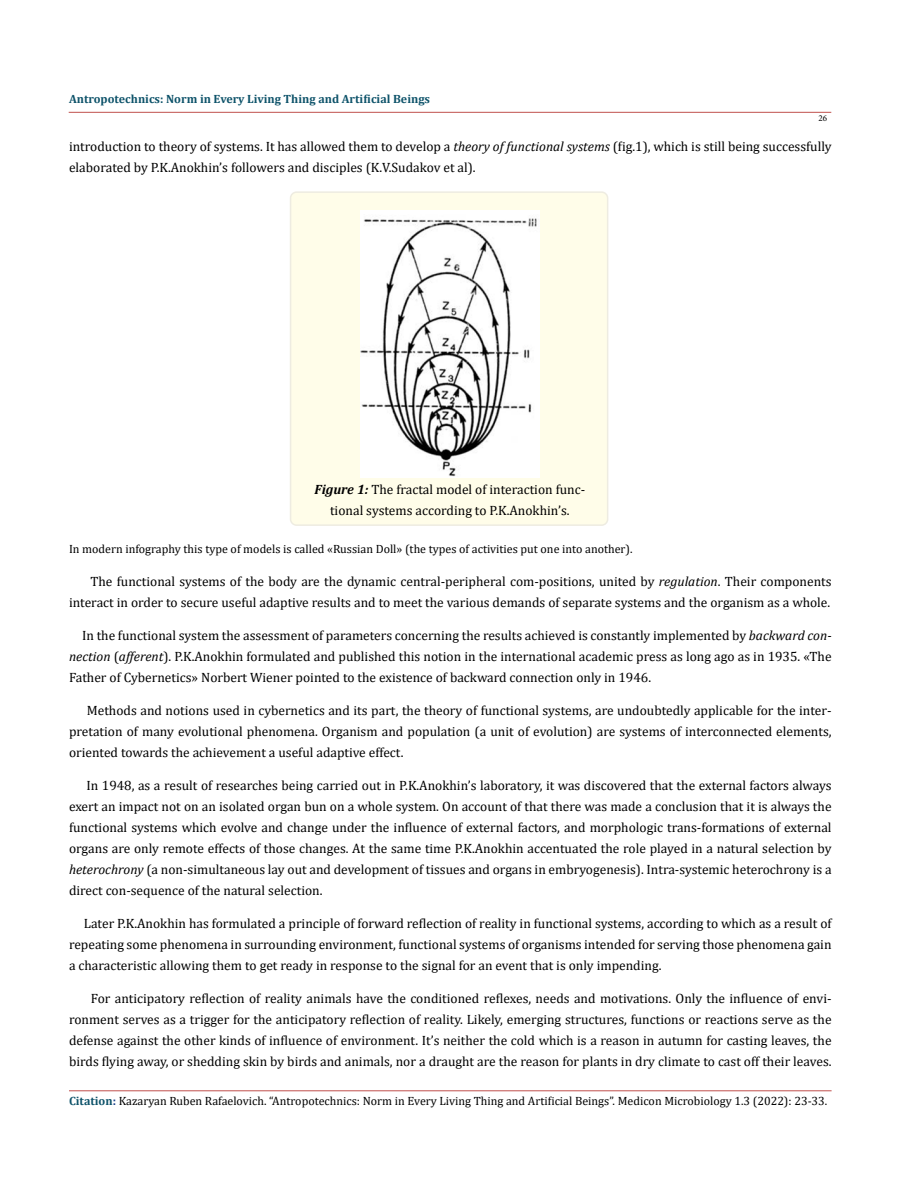
<style>
.page{position:relative;width:900px;height:1188px;background:#fff}
.page>*{position:absolute;margin:0;border:0;box-sizing:border-box;transform-origin:0 0}
.t1{font:13.5px/21px "Cambria";color:#000;text-align:justify}
.t2{font:12px "Cambria";color:#000}
.t3{font:700 12px "Cambria";color:#0e536a}
.t4{font:9px "Minion Pro";color:#000}
.s1{font-style:italic}
.s2{font-weight:700;font-style:italic}
.s3{font-weight:700;color:#0e536a}
.s4{font-weight:700;color:#173e88}
</style>
<div class="page">
<hr style="left:69px;top:1091px;width:763px;height:1px;background:#c0504d">
<hr style="left:69px;top:112px;width:762px;height:1px;background:#c0504d">
<div style="left:291px;top:192px;width:317px;height:333px;background:#fffde9;border-radius:6px"></div>
<div style="left:290px;top:191px;width:318px;height:335px;border:2px solid #eeece1;border-radius:6px"></div>
<img style="left:361px;top:211px;width:178px;height:266px">
<p class="t3" style="left:69px;top:90px;width:363px">Antropotechnics: Norm in Every Living Thing and Artificial Beings</p>
<p class="t4" style="left:818px;top:112px;width:10px">26</p>
<p class="t1" style="left:69px;top:135px;width:764px">introduction to theory of systems. It has allowed them to develop a <span class="s1">theory of functional systems</span> (fig.1), which is still being successfully elaborated by P.K.Anokhin’s followers and disciples (K.V.Sudakov et al).</p>
<p class="t1" style="left:314px;top:480px;width:272px;line-height:20.2px;text-align:center"><span class="s2">Figure 1:</span> The fractal model of interaction func&shy;tional systems according to P.K.Anokhin’s.</p>
<p class="t2" style="left:69px;top:541px;width:565px">In modern infography this type of models is called «Russian Doll» (the types of activities put one into another).</p>
<p class="t1" style="left:69px;top:570px;width:764px;text-align:right">The functional systems of the body are the dynamic central-peripheral com-positions, united by <span class="s1">regulation</span>. Their components interact in order to secure useful adaptive results and to meet the various demands of separate systems and the organism as a whole.</p>
<p class="t1" style="left:69px;top:624px;width:764px;text-indent:13px">In the functional system the assessment of parameters concerning the results achieved is constantly implemented by <span class="s1">backward con&shy;nection</span> (<span class="s1">afferent</span>). P.K.Anokhin formulated and published this notion in the international academic press as long ago as in 1935. «The Father of Cybernetics» Norbert Wiener pointed to the existence of backward connection only in 1946.</p>
<p class="t1" style="left:69px;top:699px;width:764px;text-indent:18px">Methods and notions used in cybernetics and its part, the theory of functional systems, are undoubtedly applicable for the inter&shy;pretation of many evolutional phenomena. Organism and population (a unit of evolution) are systems of interconnected elements, oriented towards the achievement a useful adaptive effect.</p>
<p class="t1" style="left:69px;top:774px;width:764px;text-indent:17px">In 1948, as a result of researches being carried out in P.K.Anokhin’s laboratory, it was discovered that the external factors always exert an impact not on an isolated organ bun on a whole system. On account of that there was made a conclusion that it is always the functional systems which evolve and change under the influence of external factors, and morphologic trans-formations of external organs are only remote effects of those changes. At the same time P.K.Anokhin accentuated the role played in a natural selection by <span class="s1">heterochrony</span> (a non-simultaneous lay out and development of tissues and organs in embryogenesis). Intra-systemic heterochrony is a direct con-sequence of the natural selection.</p>
<p class="t1" style="left:69px;top:913px;width:764px;text-indent:15px">Later P.K.Anokhin has formulated a principle of forward reflection of reality in functional systems, according to which as a result of repeating some phenomena in surrounding environment, functional systems of organisms intended for serving those phenomena gain a characteristic allowing them to get ready in response to the signal for an event that is only impending.</p>
<p class="t1" style="left:69px;top:988px;width:764px;text-indent:22px">For anticipatory reflection of reality animals have the conditioned reflexes, needs and motivations. Only the influence of envi&shy;ronment serves as a trigger for the anticipatory reflection of reality. Likely, emerging structures, functions or reactions serve as the defense against the other kinds of influence of environment. It’s neither the cold which is a reason in autumn for casting leaves, the birds flying away, or shedding skin by birds and animals, nor a draught are the reason for plants in dry climate to cast off their leaves.</p>
<p class="t2" style="left:69px;top:1094px;width:760px"><span class="s3">Citation</span><span class="s4">:</span> Kazaryan Ruben Rafaelovich. “Antropotechnics: Norm in Every Living Thing and Artificial Beings”. Medicon Microbiology 1.3 (2022): 23-33.</p>
</div>
